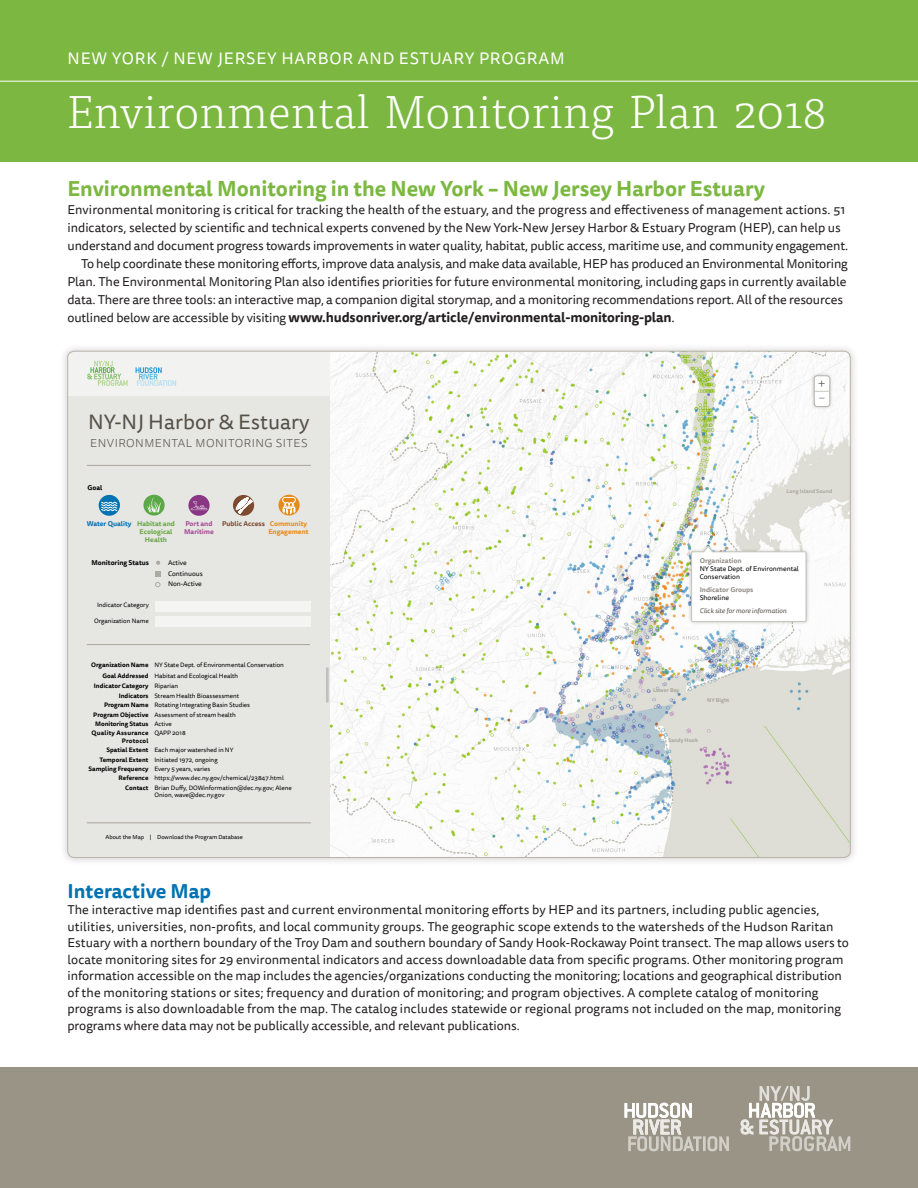
<style>
.page{position:relative;width:918px;height:1188px;background:#fff}
.page>*{position:absolute;margin:0;border:0;box-sizing:border-box;transform-origin:0 0}
.Body_TisaLight_9_12{font:300 46.5px "Tisa OT";color:#fff}
.t1{font:700 21px "Tisa Sans Pro";color:#7cb841}
.t2{font:20.7px "Tisa Sans Pro";color:#555148}
.t3{font:700 19.5px "Tisa Sans Pro";color:#0073b2}
.t4{font:16.5px "Tisa Sans Pro";letter-spacing:.05em;color:#fff}
.t5{font:700 13.5px "Tisa Sans Pro";letter-spacing:-.01em;color:#231f20}
.t6{font:12.75px/16.5px "Tisa Sans Pro";color:#231f20}
.t7{font:300 12.6px "Tisa Sans Pro";color:#555148}
.t8{font:300 11.55px "Tisa Sans Pro";letter-spacing:.04em;color:#555148}
.t9{font:300 10.05px "Tisa Sans Pro";color:#555148}
.t10{font:6.75px/10.6px "Tisa Sans Pro";color:#000}
.t11{font:italic 6.75px "Tisa Sans Pro";color:#555148}
.t12{font:700 6.75px/8.1px "Tisa Sans Pro";color:#93908a}
.t13{font:700 6.75px "Tisa Sans Pro";color:#0071b6}
.t14{font:700 6.75px "Tisa Sans Pro";color:#000}
.t15{font:700 6.75px/8.2px "Tisa Sans Pro";color:#e68a1b}
.t16{font:700 6.75px "Tisa Sans Pro";color:#67a743}
.t17{font:700 6.75px "Tisa Sans Pro";color:#a54996}
.t18{font:700 6.75px "Tisa Sans Pro";color:#7d4a30}
.t19{font:6.3px/10.1px "Tisa Sans Pro";color:#000}
.t20{font:700 6.3px "Tisa Sans Pro";color:#000}
.t21{font:700 6.3px "Tisa Sans Pro";letter-spacing:.03em;color:#000}
.t22{font:5.85px "Tisa Sans Pro";color:#000}
.t23{font:700 5.25px "Tisa Sans Pro";color:#93908a}
.t24{font:700 5.25px "Tisa Sans Pro";color:#aaa59b}
.s1{font-weight:400;font-size:12.75px}
.s2{font-weight:400}
.s3{color:#67a743}
.s4{font-weight:700}
.s5{font-weight:700;color:#93908a}
.s6{font-weight:400;color:#000}
</style>
<div class="page">
<div style="left:0;top:0;width:918px;height:162px;background:#7cb841"></div>
<div style="left:0;top:1067px;width:918px;height:121px;background:#999485"></div>
<hr style="left:0;top:81px;width:918px;height:1px;background:#fff">
<svg style="left:741px;top:1086px;width:109px;height:65px"></svg>
<div style="left:59px;top:343px;width:800px;height:523px;background:#231f20;opacity:.2"></div>
<img style="left:330px;top:351px;width:520px;height:507px">
<div style="left:68px;top:351px;width:262px;height:507px;background:#e6e6e2"></div>
<hr style="left:87px;top:465px;width:224px;height:1px;background:#aaa59b">
<hr style="left:87px;top:644px;width:223px;height:1px;background:#aaa59b">
<div style="left:155px;top:601px;width:156px;height:10px;background:#f4f4f2"></div>
<div style="left:155px;top:616px;width:156px;height:11px;background:#f4f4f2"></div>
<div style="left:68px;top:351px;width:262px;height:45px;background:#f2f2f0"></div>
<svg style="left:87px;top:361px;width:41px;height:25px"></svg>
<svg style="left:136px;top:367px;width:40px;height:19px"></svg>
<hr style="left:87px;top:823px;width:224px;height:1px;background:#aaa59b">
<svg style="left:156px;top:561px;width:4px;height:4px"></svg>
<svg style="left:155px;top:571px;width:6px;height:16px"></svg>
<div style="left:100px;top:495px;width:20px;height:20px;background:#a1c2d2;border-radius:50%"></div>
<svg style="left:99px;top:495px;width:21px;height:21px"></svg>
<svg style="left:101px;top:502px;width:16px;height:9px"></svg>
<svg style="left:143px;top:495px;width:22px;height:21px"></svg>
<svg style="left:147px;top:497px;width:15px;height:15px"></svg>
<svg style="left:233px;top:495px;width:21px;height:21px"></svg>
<svg style="left:236px;top:498px;width:16px;height:15px"></svg>
<svg style="left:188px;top:495px;width:22px;height:21px"></svg>
<svg style="left:190px;top:501px;width:18px;height:10px"></svg>
<svg style="left:278px;top:495px;width:22px;height:21px"></svg>
<svg style="left:282px;top:495px;width:14px;height:19px"></svg>
<hr style="left:326px;top:667px;width:3px;height:36px;background:#a8a9ad">
<div style="left:688px;top:543px;width:122px;height:82px;background:#000;opacity:.25"></div>
<svg style="left:691px;top:546px;width:115px;height:76px"></svg>
<div style="left:810px;top:372px;width:24px;height:38px;background:#000;opacity:.25"></div>
<div style="left:814px;top:376px;width:16px;height:31px;background:#fff;border-radius:3px"></div>
<div style="left:814px;top:376px;width:16px;height:31px;border:1px solid #b8b4ab;border-radius:3px"></div>
<svg style="left:814px;top:391px;width:16px;height:1px"></svg>
<svg style="left:625px;top:1103px;width:77px;height:48px"></svg>
<hr style="left:703px;top:1136px;width:3px;height:15px;background:#fff">
<svg style="left:708px;top:1136px;width:21px;height:15px"></svg>
<p class="t4" style="left:68px;top:48px;width:499px">NEW YORK / NEW JERSEY HARBOR AND ESTUARY PROGRAM</p>
<p class="Body_TisaLight_9_12" style="left:68px;top:86px;width:761px">Environmental Monitoring Plan 2018</p>
<p class="t1" style="left:68px;top:173px;width:699px">Environmental Monitoring in the New York – New Jersey Harbor Estuary</p>
<p class="t6" style="left:68px;top:201px;width:782px;line-height:18px">Environmental monitoring is critical for tracking the health of the estuary, and the progress and effectiveness of management actions. 51 indicators, selected by scientific and technical experts convened by the New York-New Jersey Harbor &amp; Estuary Program (HEP), can help us understand and document progress towards improvements in water quality, habitat, public access, maritime use, and community engagement.</p>
<p class="t6" style="left:68px;top:255px;width:782px;line-height:18px;text-align:justify;text-indent:14px">To help coordinate these monitoring efforts, improve data analysis, and make data available, HEP has produced an Environmental Monitoring Plan. The Environmental Monitoring Plan also identifies priorities for future environmental monitoring, including gaps in currently available data. There are three tools: an interactive map, a companion digital storymap, and a monitoring recommendations report. All of the resources</p>
<p class="t5" style="left:68px;top:307px;width:609px"><span class="s1">outlined below are accessible by visiting</span> www.hudsonriver.org/article/environmental-monitoring-plan<span class="s2">.</span></p>
<p class="t2" style="left:88px;top:408px;width:223px">NY-NJ Harbor &amp; Estuary</p>
<p class="t8" style="left:90px;top:435px;width:219px">ENVIRONMENTAL MONITORING SITES</p>
<p class="t14" style="left:88px;top:482px;width:16px">Goal</p>
<p class="t13" style="left:87px;top:519px;width:90px">Water Quality <span class="s3">Habitat and</span></p>
<p class="t16" style="left:140px;top:527px;width:34px">Ecological</p>
<p class="t16" style="left:145px;top:535px;width:24px">Health</p>
<p class="t17" style="left:185px;top:519px;width:29px">Port and</p>
<p class="t18" style="left:222px;top:519px;width:44px">Public Access</p>
<p class="t17" style="left:184px;top:527px;width:31px">Maritime</p>
<p class="t15" style="left:268px;top:520px;width:42px">Community<br>Engagement</p>
<p class="t14" style="left:91px;top:558px;width:59px">Monitoring Status</p>
<p class="t10" style="left:168px;top:558px;width:36px">Active<br>Continuous<br>Non-Active</p>
<p class="t19" style="left:97px;top:600px;width:53px">Indicator Category</p>
<p class="t19" style="left:94px;top:616px;width:56px">Organization Name</p>
<p class="t19" style="left:102px;top:660px;width:183px;text-indent:-11px"><span class="s4">Organization Name</span> NY State Dept. of Environmental Conservation<br><span class="s4">Goal Addressed</span> Habitat and Ecological Health</p>
<p class="t20" style="left:94px;top:682px;width:86px">Indicator Category <span class="s2">Riparian</span></p>
<p class="t19" style="left:119px;top:691px;width:122px"><span class="s4">Indicators</span> Stream Health Bioassessment</p>
<p class="t19" style="left:104px;top:700px;width:148px"><span class="s4">Program Name</span> Rotating Integrating Basin Studies</p>
<p class="t19" style="left:93px;top:710px;width:144px"><span class="s4">Program Objective</span> Assessment of stream health</p>
<p class="t20" style="left:95px;top:719px;width:78px">Monitoring Status <span class="s2">Active</span></p>
<p class="t21" style="left:92px;top:728px;width:58px">Quality Assurance</p>
<p class="t21" style="left:122px;top:736px;width:28px">Protocol</p>
<p class="t19" style="left:154px;top:728px;width:33px">QAPP 2018</p>
<p class="t19" style="left:107px;top:745px;width:128px"><span class="s4">Spatial Extent</span> Each major watershed in NY</p>
<p class="t19" style="left:99px;top:754px;width:120px"><span class="s4">Temporal Extent</span> Initiated 1972, ongoing</p>
<p class="t19" style="left:89px;top:764px;width:123px"><span class="s4">Sampling Frequency</span> Every 5 years, varies</p>
<p class="t19" style="left:119px;top:773px;width:167px"><span class="s4">Reference</span> https://www.dec.ny.gov/chemical/23847.html</p>
<p class="t19" style="left:125px;top:783px;width:168px"><span class="s4">Contact</span> Brian Duffy, DOWinformation@dec.ny.gov; Alene</p>
<p class="t19" style="left:154px;top:790px;width:72px">Onion, wave@dec.ny.gov</p>
<p class="t22" style="left:106px;top:833px;width:139px">About the Map | Download the Program Database</p>
<p class="t7" style="left:818px;top:375px;width:9px">+</p>
<p class="t9" style="left:819px;top:386px;width:7px">_</p>
<p class="t23" style="left:786px;top:487px;width:47px">Long Island Sound</p>
<p class="t10" style="left:700px;top:557px;width:101px;line-height:8.1px"><span class="s5">Organization<br></span>NY State Dept. of Environmental<br>Conservation</p>
<p class="t12" style="left:700px;top:586px;width:55px">Indicator Groups<br><span class="s6">Shoreline</span></p>
<p class="t11" style="left:700px;top:607px;width:89px">Click site for more information</p>
<p class="t24" style="left:653px;top:686px;width:28px">Lower Bay</p>
<p class="t24" style="left:707px;top:696px;width:24px">NY Bight</p>
<p class="t23" style="left:668px;top:736px;width:31px">Sandy Hook</p>
<p class="t3" style="left:68px;top:877px;width:145px">Interactive Map</p>
<p class="t6" style="left:68px;top:902px;width:783px">The interactive map identifies past and current environmental monitoring efforts by HEP and its partners, including public agencies, utilities, universities, non-profits, and local community groups. The geographic scope extends to the watersheds of the Hudson Raritan Estuary with a northern boundary of the Troy Dam and southern boundary of Sandy Hook-Rockaway Point transect. The map allows users to locate monitoring sites for 29 environmental indicators and access downloadable data from specific programs. Other monitoring program information accessible on the map includes the agencies/organizations conducting the monitoring; locations and geographical distribution of the monitoring stations or sites; frequency and duration of monitoring; and program objectives. A complete catalog of monitoring programs is also downloadable from the map. The catalog includes statewide or regional programs not included on the map, monitoring programs where data may not be publically accessible, and relevant publications.</p>
</div>
